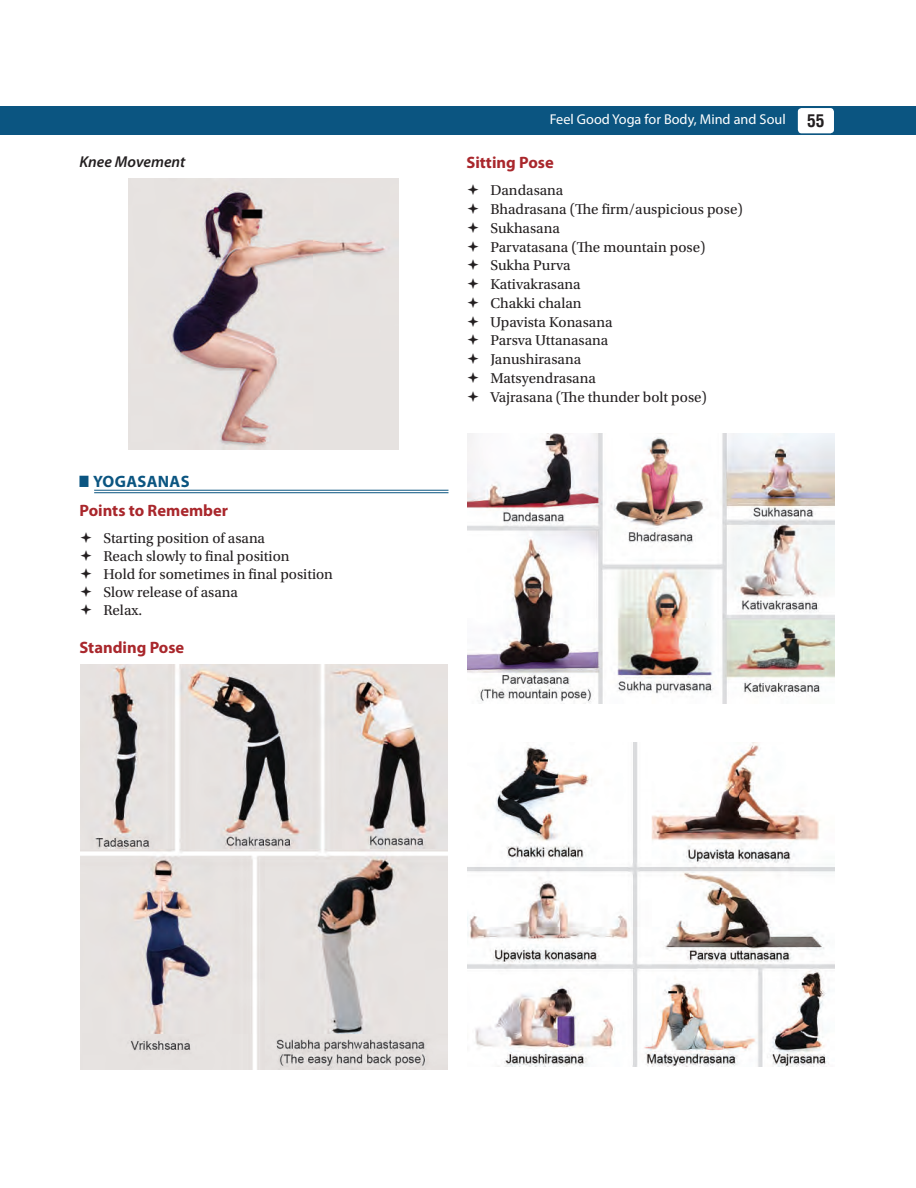
<style>
.page{position:relative;width:916px;height:1188px;background:#fff}
.page>*{position:absolute;margin:0;border:0;box-sizing:border-box;transform-origin:0 0}
.t1{font:700 condensed 17.25px "Helvetica";color:#231f20}
.t2{font:700 16.5px "Myriad Pro";color:#a9272c}
.t3{font:700 16.5px "Myriad Pro";letter-spacing:.02em;color:#0b5581}
.t4{font:italic 600 15.75px "Myriad Pro";color:#231f20}
.t5{font:15px/18.8px "Utopia Std";color:#231f20}
.t6{font:14.25px "Myriad Pro";color:#fff}
</style>
<div class="page">
<div style="left:0;top:106px;width:916px;height:29px;background:#0b5581"></div>
<div style="left:797px;top:107px;width:38px;height:27px;background:#fff;border-radius:4px"></div>
<div style="left:796px;top:106px;width:39px;height:29px;border:2px solid #0b5581;border-radius:4px"></div>
<div style="left:79px;top:475px;width:9px;height:12px;background:#0b5581"></div>
<hr style="left:94px;top:490px;width:354px;height:1px;background:#0b5581">
<hr style="left:94px;top:492px;width:354px;height:1px;background:#0b5581">
<img style="left:129px;top:179px;width:270px;height:270px">
<img style="left:80px;top:664px;width:368px;height:405px">
<img style="left:467px;top:433px;width:368px;height:270px">
<img style="left:467px;top:742px;width:368px;height:324px">
<p class="t4" style="left:79px;top:152px;width:108px">Knee Movement</p>
<p class="t3" style="left:93px;top:470px;width:98px">YOGASANAS</p>
<p class="t2" style="left:79px;top:499px;width:150px">Points to Remember</p>
<p class="t5" style="left:103px;top:529px;width:231px;line-height:18px">Starting position of asana<br>Reach slowly to final position<br>Hold for sometimes in final position<br>Slow release of asana<br>Relax.</p>
<p class="t2" style="left:79px;top:636px;width:106px">Standing Pose</p>
<p class="t6" style="left:550px;top:111px;width:237px">Feel Good Yoga for Body, Mind and Soul</p>
<p class="t1" style="left:807px;top:109px;width:19px">55</p>
<p class="t2" style="left:466px;top:151px;width:89px">Sitting Pose</p>
<p class="t5" style="left:490px;top:181px;width:254px">Dandasana<br>Bhadrasana (The firm/auspicious pose)<br>Sukhasana<br>Parvatasana (The mountain pose)<br>Sukha Purva<br>Kativakrasana<br>Chakki chalan<br>Upavista Konasana<br>Parsva Uttanasana<br>Janushirasana<br>Matsyendrasana<br>Vajrasana (The thunder bolt pose)</p>
</div>
